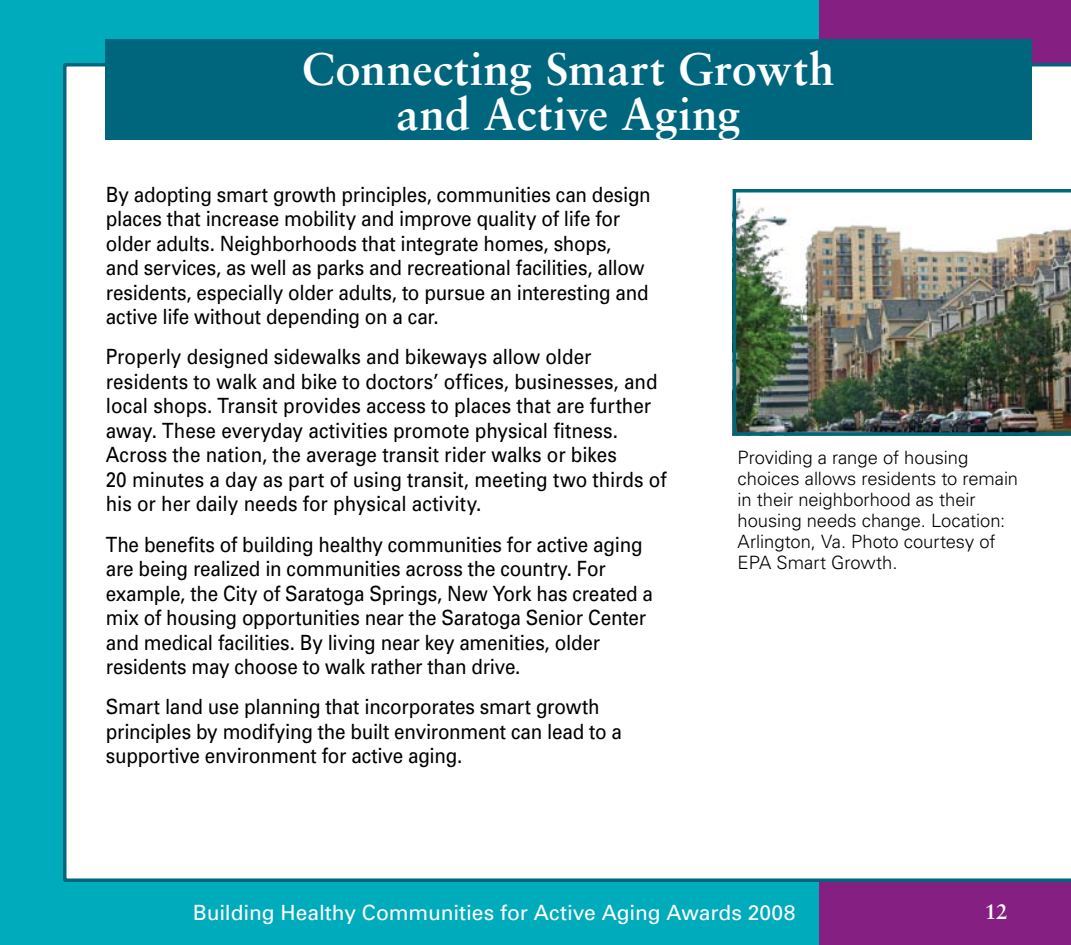
<style>
.page{position:relative;width:1071px;height:945px;background:#00abbc}
.page>*{position:absolute;margin:0;border:0;box-sizing:border-box;transform-origin:0 0}
.Header_left{font:700 45.5px/45.5px "Sabon";letter-spacing:.01em;color:#fff;text-align:center}
.body{font:21px/24.5px "Univers";letter-spacing:-.01em;color:#000;scale:.9 1}
.t1{font:21px "Univers";letter-spacing:-.005em;color:#fff}
.t2{font:700 21px "Sabon";color:#fff}
.t3{font:300 18.38px/21px "Univers";letter-spacing:-.005em;color:#000}
</style>
<div class="page">
<div style="left:819px;top:0;width:252px;height:945px;background:#851f82"></div>
<div style="left:63px;top:63px;width:1008px;height:819px;background:#fff"></div>
<div style="left:105px;top:39px;width:927px;height:101px;background:#00667e"></div>
<img style="left:733px;top:189px;width:338px;height:247px">
<p class="Header_left" style="left:302px;top:45px;width:534px">Connecting Smart Growth and Active Aging</p>
<p class="body" style="left:106px;top:182px;width:607px">By adopting smart growth principles, communities can design places that increase mobility and improve quality of life for older adults. Neighborhoods that integrate homes, shops,<br>and services, as well as parks and recreational facilities, allow residents, especially older adults, to pursue an interesting and active life without depending on a car.</p>
<p class="body" style="left:106px;top:344px;width:625px">Properly designed sidewalks and bikeways allow older residents to walk and bike to doctors’ offices, businesses, and local shops. Transit provides access to places that are further away. These everyday activities promote physical fitness.<br>Across the nation, the average transit rider walks or bikes<br>20 minutes a day as part of using transit, meeting two thirds of his or her daily needs for physical activity.</p>
<p class="body" style="left:106px;top:532px;width:610px">The benefits of building healthy communities for active aging are being realized in communities across the country. For example, the City of Saratoga Springs, New York has created a mix of housing opportunities near the Saratoga Senior Center and medical facilities. By living near key amenities, older residents may choose to walk rather than drive.</p>
<p class="body" style="left:106px;top:694px;width:575px">Smart land use planning that incorporates smart growth principles by modifying the built environment can lead to a supportive environment for active aging.</p>
<p class="t3" style="left:738px;top:446px;width:282px">Providing a range of housing choices allows residents to remain in their neighborhood as their housing needs change. Location:<br>Arlington, Va. Photo courtesy of<br>EPA Smart Growth.</p>
<p class="t1" style="left:193px;top:899px;width:604px">Building Healthy Communities for Active Aging Awards 2008</p>
<p class="t2" style="left:985px;top:899px;width:25px">12</p>
</div>
